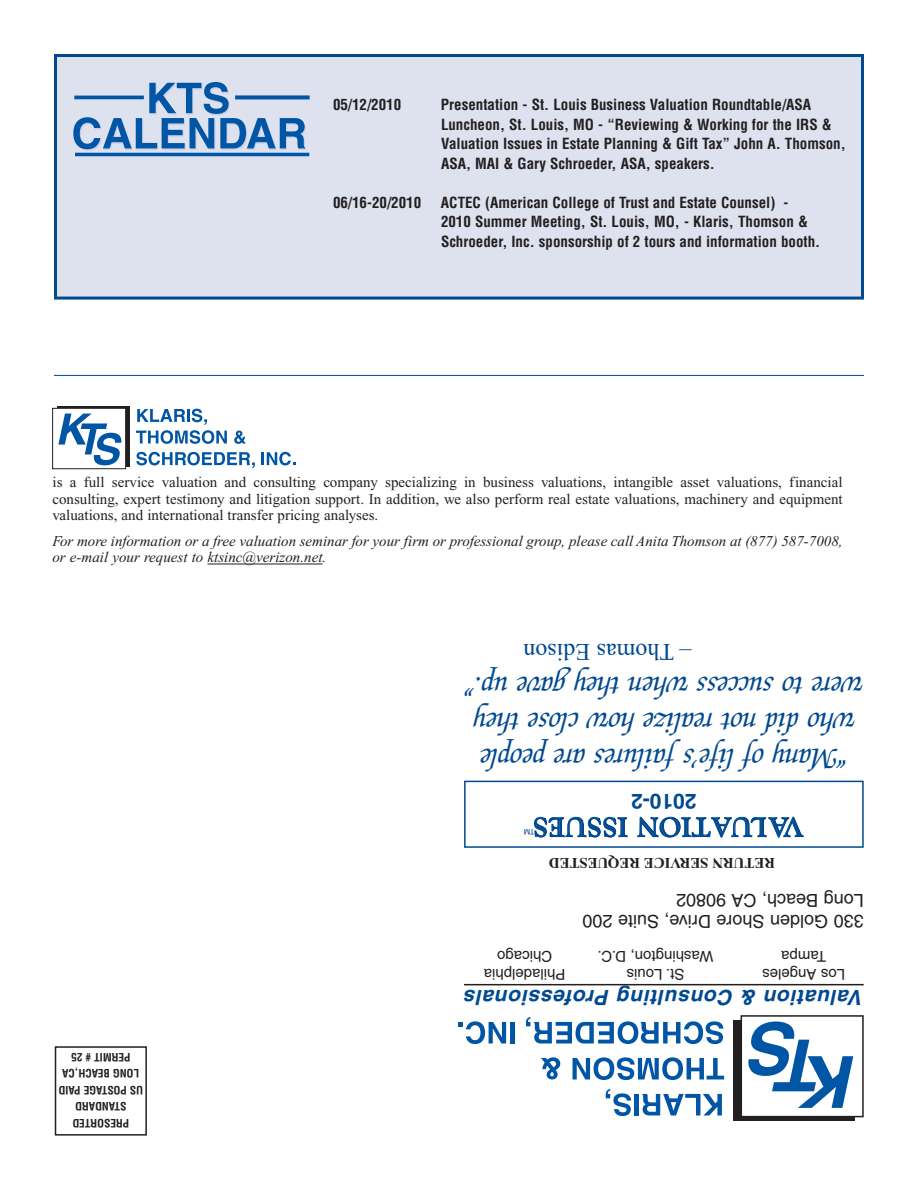
<style>
.page{position:relative;width:918px;height:1188px;background:#fff}
.page>*{position:absolute;margin:0;border:0;box-sizing:border-box;transform-origin:0 0}
.t1{font:italic 31.5px/36px "Zapf Chancery";color:#014990;text-align:center}
.t2{font:27px "Goudy Handtooled BT";color:#014990}
.t3{font:24px "Times New Roman";color:#014990}
.t4{font:italic 700 21px "Helvetica";color:#014990}
.t5{font:700 21px "Helvetica";color:#014990}
.t6{font:18px/21px "Helvetica";color:#231f20}
.t7{font:700 condensed 15px/19.5px "Helvetica";color:#231f20}
.t8{font:15px/16.5px "Times New Roman";color:#231f20;text-align:justify}
.t9{font:italic 15px/16.5px "Times New Roman";color:#231f20}
.t10{font:15px "Helvetica";color:#231f20}
.t11{font:700 15px "Times New Roman";letter-spacing:-.01em;color:#231f20}
.t12{font:700 condensed 11.25px/16.5px "Helvetica";color:#231f20;text-align:center}
.t13{font:7.5px "Helvetica";color:#014990}
</style>
<div class="page">
<div style="left:56px;top:56px;width:806px;height:242px;background:#dee2ef"></div>
<div style="left:54px;top:54px;width:810px;height:246px;border:3px solid #014990"></div>
<svg style="left:73px;top:82px;width:233px;height:69px"></svg>
<hr style="left:75px;top:153px;width:234px;height:3px;background:#0155a5">
<hr style="left:74px;top:96px;width:70px;height:3px;background:#0155a5">
<svg style="left:235px;top:95px;width:75px;height:4px"></svg>
<div style="left:733px;top:1020px;width:122px;height:101px;background:#231f20"></div>
<div style="left:741px;top:1016px;width:122px;height:101px;background:#fff"></div>
<div style="left:741px;top:1015px;width:123px;height:102px;border:2px solid #231f20"></div>
<svg style="left:748px;top:1022px;width:105px;height:86px"></svg>
<svg style="left:642px;top:1094px;width:80px;height:21px"></svg>
<div style="left:634px;top:1094px;width:5px;height:21px;background:#0155a5"></div>
<svg style="left:606px;top:1089px;width:25px;height:27px"></svg>
<svg style="left:573px;top:1057px;width:151px;height:23px"></svg>
<svg style="left:541px;top:1057px;width:19px;height:22px"></svg>
<svg style="left:526px;top:1017px;width:197px;height:27px"></svg>
<div style="left:510px;top:1022px;width:5px;height:21px;background:#0155a5"></div>
<svg style="left:458px;top:1021px;width:48px;height:23px"></svg>
<hr style="left:464px;top:984px;width:400px;height:1px;background:#231f20">
<div style="left:464px;top:781px;width:400px;height:67px;border:2px solid #014990"></div>
<div style="left:55px;top:1046px;width:92px;height:90px;border:2px solid #231f20"></div>
<div style="left:57px;top:406px;width:73px;height:60px;background:#231f20"></div>
<div style="left:53px;top:408px;width:73px;height:61px;background:#fff"></div>
<div style="left:52px;top:408px;width:74px;height:61px;border:1px solid #231f20"></div>
<svg style="left:58px;top:414px;width:64px;height:51px"></svg>
<svg style="left:136px;top:409px;width:91px;height:35px"></svg>
<svg style="left:234px;top:431px;width:12px;height:13px"></svg>
<svg style="left:136px;top:452px;width:119px;height:16px"></svg>
<svg style="left:262px;top:452px;width:33px;height:13px"></svg>
<hr style="left:208px;top:564px;width:115px;height:1px;background:#231f20">
<hr style="left:54px;top:375px;width:810px;height:1px;background:#014990">
<p class="t7" style="left:333px;top:96px;width:70px">05/12/2010</p>
<p class="t7" style="left:441px;top:96px;width:406px">Presentation - St. Louis Business Valuation Roundtable/ASA Luncheon, St. Louis, MO - “Reviewing &amp; Working for the IRS &amp; Valuation Issues in Estate Planning &amp; Gift Tax” John A. Thomson, ASA, MAI &amp; Gary Schroeder, ASA, speakers.</p>
<p class="t7" style="left:333px;top:194px;width:90px">06/16-20/2010</p>
<p class="t7" style="left:441px;top:194px;width:381px">ACTEC (American College of Trust and Estate Counsel) -<br>2010 Summer Meeting, St. Louis, MO, - Klaris, Thomson &amp;<br>Schroeder, Inc. sponsorship of 2 tours and information booth.</p>
<p class="t8" style="left:52px;top:476px;width:792px">is a full service valuation and consulting company specializing in business valuations, intangible asset valuations, financial consulting, expert testimony and litigation support. In addition, we also perform real estate valuations, machinery and equipment valuations, and international transfer pricing analyses.</p>
<p class="t9" style="left:52px;top:534px;width:792px">For more information or a free valuation seminar for your firm or professional group, please call Anita Thomson at (877) 587-7008, or e-mail your request to ktsinc@verizon.net.</p>
<h3 class="t3" style="left:692px;top:661px;width:169px;rotate:-180deg">– Thomas Edison</h3>
<h1 class="t1" style="left:862px;top:774px;width:398px;rotate:-180deg">“Many of life’s failures are people who did not realize how close they were to success when they gave up.”</h1>
<h3 class="t5" style="left:697px;top:809px;width:67px;rotate:-180deg">2010-2</h3>
<h2 class="t2" style="left:803px;top:838px;width:272px;rotate:-180deg">AV UL A T OI N USS I E S</h2>
<p class="t13" style="left:534px;top:834px;width:12px;rotate:-180deg">TM</p>
<p class="t11" style="left:775px;top:868px;width:227px;rotate:-180deg">RETURN SERVICE REQUESTED</p>
<p class="t10" style="left:552px;top:962px;width:57px;rotate:-180deg">Chicago</p>
<p class="t10" style="left:566px;top:980px;width:83px;rotate:-180deg">Philadelphia</p>
<p class="t6" style="left:864px;top:930px;width:283px;rotate:-180deg">330 Golden Shore Drive, Suite 200<br>Long Beach, CA 90802</p>
<p class="t10" style="left:713px;top:962px;width:117px;rotate:-180deg">Washington, D.C.</p>
<p class="t10" style="left:684px;top:980px;width:59px;rotate:-180deg">St. Louis</p>
<p class="t10" style="left:826px;top:962px;width:46px;rotate:-180deg">Tampa</p>
<p class="t10" style="left:845px;top:980px;width:84px;rotate:-180deg">Los Angeles</p>
<p class="t12" style="left:143px;top:1130px;width:86px;rotate:-180deg">PRESORTED<br>STANDARD<br>US POSTAGE PAID<br>LONG BEACH,CA<br>PERMIT # 25</p>
<h3 class="t4" style="left:864px;top:1005px;width:404px;rotate:-180deg">Valuation &amp; Consulting Professionals</h3>
</div>
